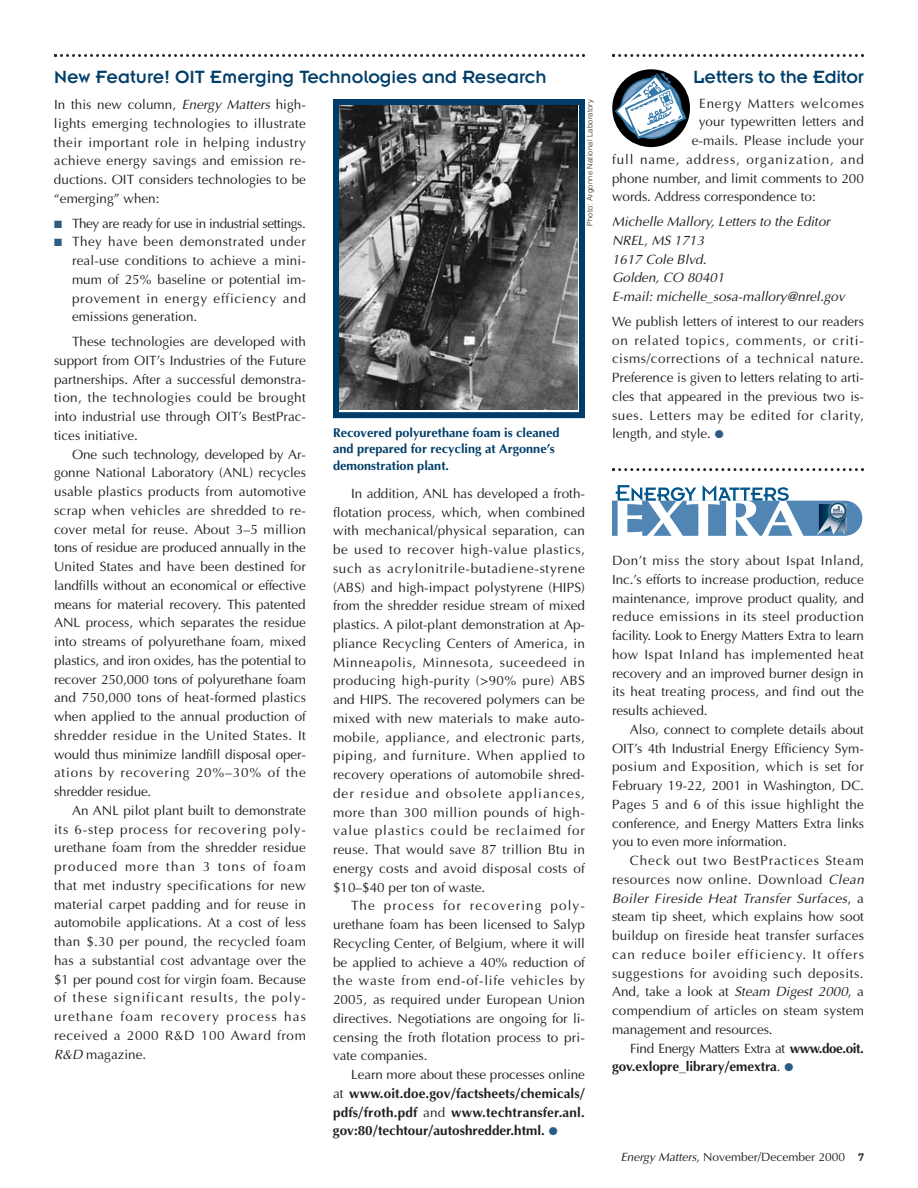
<style>
.page{position:relative;width:918px;height:1188px;background:#fff}
.page>*{position:absolute;margin:0;border:0;box-sizing:border-box;transform-origin:0 0}
.t1{font:700 52.2px "Optima";color:#fff;scale:1.25 1}
.t2{font:19.5px "Insignia";color:#003e69}
.t3{font:13.5px/18.8px "Optima";color:#231f20;text-align:justify}
.t4{font:700 13.5px/18.8px "Optima";color:#231f20;text-align:justify}
.t5{font:italic 13.5px/18.8px "Optima";color:#231f20}
.t6{font:13.5px "Optima";letter-spacing:-.03em;color:#231f20}
.t7{font:13.5px "Optima";letter-spacing:.07em;color:#231f20}
.t8{font:13.5px "Optima";letter-spacing:.05em;color:#231f20}
.t9{font:700 12.75px/16.5px "Optima";color:#003e69}
.t10{font:12px "Optima";color:#231f20}
.t11{font:300 7.5px "Helvetica";letter-spacing:.03em;color:#231f20}
.s1{font-style:italic}
.s2{color:#2d5c85}
.s3{font-weight:400}
.s4{font-family:"Insignia"}
</style>
<div class="page">
<svg style="left:612px;top:54px;width:252px;height:3px"></svg>
<svg style="left:612px;top:69px;width:78px;height:79px"></svg>
<svg style="left:54px;top:54px;width:531px;height:3px"></svg>
<svg style="left:612px;top:468px;width:252px;height:3px"></svg>
<svg style="left:612px;top:485px;width:250px;height:51px"></svg>
<img style="left:817px;top:502px;width:30px;height:33px">
<img style="left:340px;top:106px;width:237px;height:303px">
<div style="left:333px;top:99px;width:252px;height:319px;border:6px solid #003e69"></div>
<h2 class="t2" style="left:54px;top:71px;width:494px">New Feature! OIT Emerging Technologies and Research</h2>
<p class="t3" style="left:54px;top:95px;width:254px">In this new column, <span class="s1">Energy Matters</span> high&shy;lights emerging technologies to illustrate their important role in helping industry achieve energy savings and emission re&shy;ductions. OIT considers technologies to be “emerging” when:</p>
<p class="t6" style="left:54px;top:215px;width:253px"><span class="s2">■</span> They are ready for use in industrial settings.</p>
<p class="t3" style="left:72px;top:232px;width:236px;text-indent:-18px"><span class="s2">■</span> They have been demonstrated under real-use conditions to achieve a mini&shy;mum of 25% baseline or potential im&shy;provement in energy efficiency and emissions generation.</p>
<p class="t3" style="left:54px;top:332px;width:254px;text-indent:18px">These technologies are developed with support from OIT’s Industries of the Future partnerships. After a successful demonstra&shy;tion, the technologies could be brought into industrial use through OIT’s BestPrac&shy;tices initiative.</p>
<p class="t3" style="left:54px;top:445px;width:254px;text-indent:18px">One such technology, developed by Ar&shy;gonne National Laboratory (ANL) recycles usable plastics products from automotive scrap when vehicles are shredded to re&shy;cover metal for reuse. About 3–5 million tons of residue are produced annually in the United States and have been destined for landfills without an economical or effective means for material recovery. This patented ANL process, which separates the residue into streams of polyurethane foam, mixed plastics, and iron oxides, has the potential to recover 250,000 tons of polyurethane foam and 750,000 tons of heat-formed plastics when applied to the annual production of shredder residue in the United States. It would thus minimize landfill disposal oper&shy;ations by recovering 20%–30% of the shredder residue.</p>
<p class="t3" style="left:54px;top:801px;width:254px;text-indent:18px">An ANL pilot plant built to demonstrate its 6-step process for recovering poly&shy;urethane foam from the shredder residue produced more than 3 tons of foam that met industry specifications for new material carpet padding and for reuse in automobile applications. At a cost of less than $.30 per pound, the recycled foam has a substantial cost advantage over the $1 per pound cost for virgin foam. Because of these significant results, the poly&shy;urethane foam recovery process has received a 2000 R&amp;D 100 Award from <span class="s1">R&amp;D</span> magazine.</p>
<p class="t11" style="left:586px;top:226px;width:129px;rotate:-90deg">Photo: Argonne National Laboratory</p>
<p class="t9" style="left:333px;top:424px;width:228px">Recovered polyurethane foam is cleaned and prepared for recycling at Argonne’s demonstration plant.</p>
<p class="t3" style="left:333px;top:484px;width:254px;text-indent:18px">In addition, ANL has developed a froth&shy;flotation process, which, when combined with mechanical/physical separation, can be used to recover high-value plastics, such as acrylonitrile-butadiene-styrene (ABS) and high-impact polystyrene (HIPS) from the shredder residue stream of mixed plastics. A pilot-plant demonstration at Ap&shy;pliance Recycling Centers of America, in Minneapolis, Minnesota, suceedeed in producing high-purity (&gt;90% pure) ABS and HIPS. The recovered polymers can be mixed with new materials to make auto&shy;mobile, appliance, and electronic parts, piping, and furniture. When applied to recovery operations of automobile shred&shy;der residue and obsolete appliances, more than 300 million pounds of high&shy;value plastics could be reclaimed for reuse. That would save 87 trillion Btu in energy costs and avoid disposal costs of $10–$40 per ton of waste.</p>
<p class="t3" style="left:333px;top:896px;width:254px;text-indent:18px">The process for recovering poly&shy;urethane foam has been licensed to Salyp Recycling Center, of Belgium, where it will be applied to achieve a 40% reduction of the waste from end-of-life vehicles by 2005, as required under European Union directives. Negotiations are ongoing for li&shy;censing the froth flotation process to pri&shy;vate companies.</p>
<p class="t4" style="left:333px;top:1065px;width:254px;text-indent:18px"><span class="s3">Learn more about these processes online at</span> www.oit.doe.gov/factsheets/chemicals/ pdfs/froth.pdf <span class="s3">and</span> www.techtransfer.anl. gov:80/techtour/autoshredder.html. <span class="s2">●</span></p>
<h2 class="t2" style="left:693px;top:71px;width:172px">Letters to the Editor</h2>
<p class="t8" style="left:699px;top:95px;width:166px">Energy Matters welcomes</p>
<p class="t3" style="left:699px;top:112px;width:167px">your typewritten letters and</p>
<p class="t3" style="left:692px;top:131px;width:174px">e-mails. Please include your</p>
<p class="t7" style="left:612px;top:151px;width:254px">full name, address, organization, and</p>
<p class="t3" style="left:612px;top:169px;width:253px">phone number, and limit comments to 200</p>
<p class="t3" style="left:612px;top:187px;width:205px">words. Address correspondence to:</p>
<p class="t5" style="left:612px;top:212px;width:234px">Michelle Mallory, Letters to the Editor<br>NREL, MS 1713<br>1617 Cole Blvd.<br>Golden, CO 80401<br>E-mail: michelle_sosa-mallory@nrel.gov</p>
<p class="t3" style="left:612px;top:312px;width:254px">We publish letters of interest to our readers on related topics, comments, or criti&shy;cisms/corrections of a technical nature.<br>Preference is given to letters relating to arti&shy;cles that appeared in the previous two is&shy;sues. Letters may be edited for clarity, length, and style. <span class="s2">●</span></p>
<h1 class="t1" style="left:613px;top:487px;width:155px">EXTRA</h1>
<p class="t3" style="left:612px;top:551px;width:254px">Don’t miss the story about Ispat Inland, Inc.’s efforts to increase production, reduce maintenance, improve product quality, and reduce emissions in its steel production facility. Look to Energy Matters Extra to learn how Ispat Inland has implemented heat recovery and an improved burner design in its heat treating process, and find out the results achieved.</p>
<p class="t3" style="left:612px;top:720px;width:254px;text-indent:18px">Also, connect to complete details about OIT’s 4th Industrial Energy Efficiency Sym&shy;posium and Exposition, which is set for February 19-22, 2001 in Washington, DC.<br>Pages 5 and 6 of this issue highlight the conference, and Energy Matters Extra links you to even more information.</p>
<p class="t3" style="left:612px;top:851px;width:254px;text-indent:18px">Check out two BestPractices Steam resources now online. Download <span class="s1">Clean Boiler Fireside Heat Transfer Surfaces</span>, a steam tip sheet, which explains how soot buildup on fireside heat transfer surfaces can reduce boiler efficiency. It offers suggestions for avoiding such deposits.<br>And, take a look at <span class="s1">Steam Digest 2000</span>, a compendium of articles on steam system management and resources.</p>
<p class="t4" style="left:612px;top:1039px;width:253px;text-indent:18px"><span class="s3">Find Energy Matters Extra at</span> www.doe.oit. gov.exlopre_library/emextra<span class="s3">.</span> <span class="s2">●</span></p>
<p class="t10" style="left:621px;top:1150px;width:245px"><span class="s1">Energy Matters,</span> November/December 2000 <span class="s4">7</span></p>
</div>
